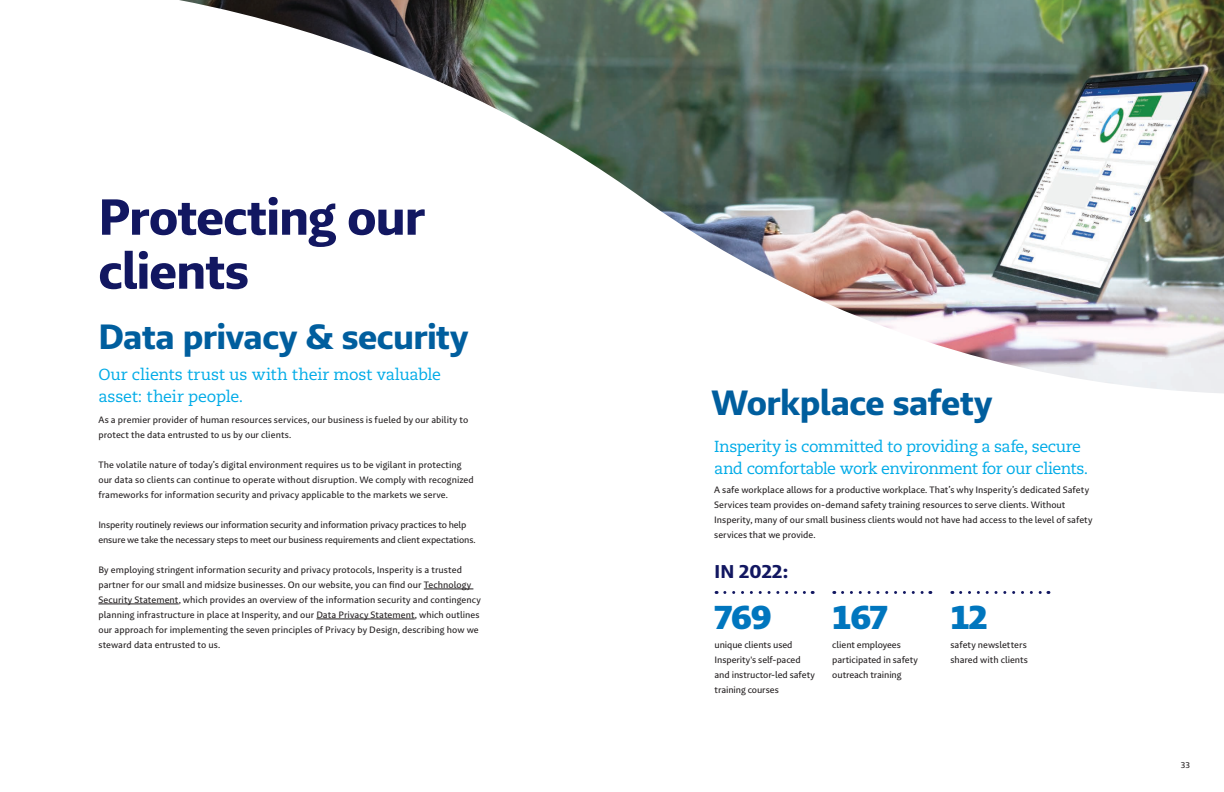
<style>
.page{position:relative;width:1224px;height:792px;background:#fff}
.page>*{position:absolute;margin:0;border:0;box-sizing:border-box;transform-origin:0 0}
.H2{font:52px/54px "Brando Sans Bold LF";letter-spacing:-.02em;color:#121761}
.H3{font:36px "Brando Sans Bold LF";letter-spacing:-.015em;color:#005e9e}
.Intro3{font:34px "Brando Sans Black LF";color:#0076be}
.Intro1{font:34px "Brando Sans Black LF";color:#0076be}
.SH1{font:19px "Brando Sans Bold LF";letter-spacing:.01em;color:#121761}
.Intro1-2{font:16px/22.5px "Caecilia LT Std";letter-spacing:-.025em;color:#00abe7}
.P1{font:9.5px/15px "Brando Sans Text LF";color:#231f20}
.P1_no_snap{font:9.5px/15px "Brando Sans Text LF";color:#231f20}
.t1{font:8.5px "Brando Sans Text LF";color:#231f20}
</style>
<div class="page">
<img style="left:179px;top:0;width:1045px;height:393px">
<hr style="left:424px;top:589px;width:49px;height:1px;background:#231f20">
<hr style="left:98px;top:604px;width:81px;height:1px;background:#231f20">
<hr style="left:316px;top:619px;width:99px;height:1px;background:#231f20">
<svg style="left:725px;top:591px;width:88px;height:3px"></svg>
<svg style="left:843px;top:591px;width:88px;height:3px"></svg>
<svg style="left:961px;top:591px;width:88px;height:3px"></svg>
<p class="H2" style="left:98px;top:190px;width:329px">Protecting our clients</p>
<p class="H3" style="left:98px;top:314px;width:372px">Data privacy &amp; security</p>
<p class="Intro1-2" style="left:98px;top:363px;width:344px">Our clients trust us with their most valuable asset: their people.</p>
<p class="P1" style="left:98px;top:412px;width:371px">As a premier provider of human resources services, our business is fueled by our ability to protect the data entrusted to us by our clients.</p>
<p class="P1" style="left:98px;top:457px;width:377px">The volatile nature of today’s digital environment requires us to be vigilant in protecting our data so clients can continue to operate without disruption. We comply with recognized frameworks for information security and privacy applicable to the markets we serve.</p>
<p class="P1" style="left:98px;top:517px;width:379px">Insperity routinely reviews our information security and information privacy practices to help ensure we take the necessary steps to meet our business requirements and client expectations.</p>
<p class="P1" style="left:98px;top:562px;width:384px">By employing stringent information security and privacy protocols, Insperity is a trusted partner for our small and midsize businesses. On our website, you can find our Technology Security Statement, which provides an overview of the information security and contingency planning infrastructure in place at Insperity, and our Data Privacy Statement, which outlines our approach for implementing the seven principles of Privacy by Design, describing how we steward data entrusted to us.</p>
<p class="H3" style="left:711px;top:380px;width:283px">Workplace safety</p>
<p class="Intro1-2" style="left:714px;top:435px;width:376px">Insperity is committed to providing a safe, secure and comfortable work environment for our clients.</p>
<p class="P1_no_snap" style="left:714px;top:483px;width:380px">A safe workplace allows for a productive workplace. That’s why Insperity’s dedicated Safety Services team provides on-demand safety training resources to serve clients. Without Insperity, many of our small business clients would not have had access to the level of safety services that we provide.</p>
<p class="SH1" style="left:715px;top:559px;width:75px">IN 2022:</p>
<p class="Intro3" style="left:715px;top:596px;width:59px">769</p>
<p class="P1" style="left:715px;top:637px;width:102px">unique clients used<br>Insperity's self-paced and instructor-led safety training courses</p>
<p class="Intro1" style="left:832px;top:596px;width:57px">167</p>
<p class="P1" style="left:832px;top:637px;width:87px">client employees participated in safety outreach training</p>
<p class="Intro3" style="left:950px;top:595px;width:39px">12</p>
<p class="P1" style="left:950px;top:637px;width:79px">safety newsletters shared with clients</p>
<p class="t1" style="left:1181px;top:760px;width:11px">33</p>
</div>
